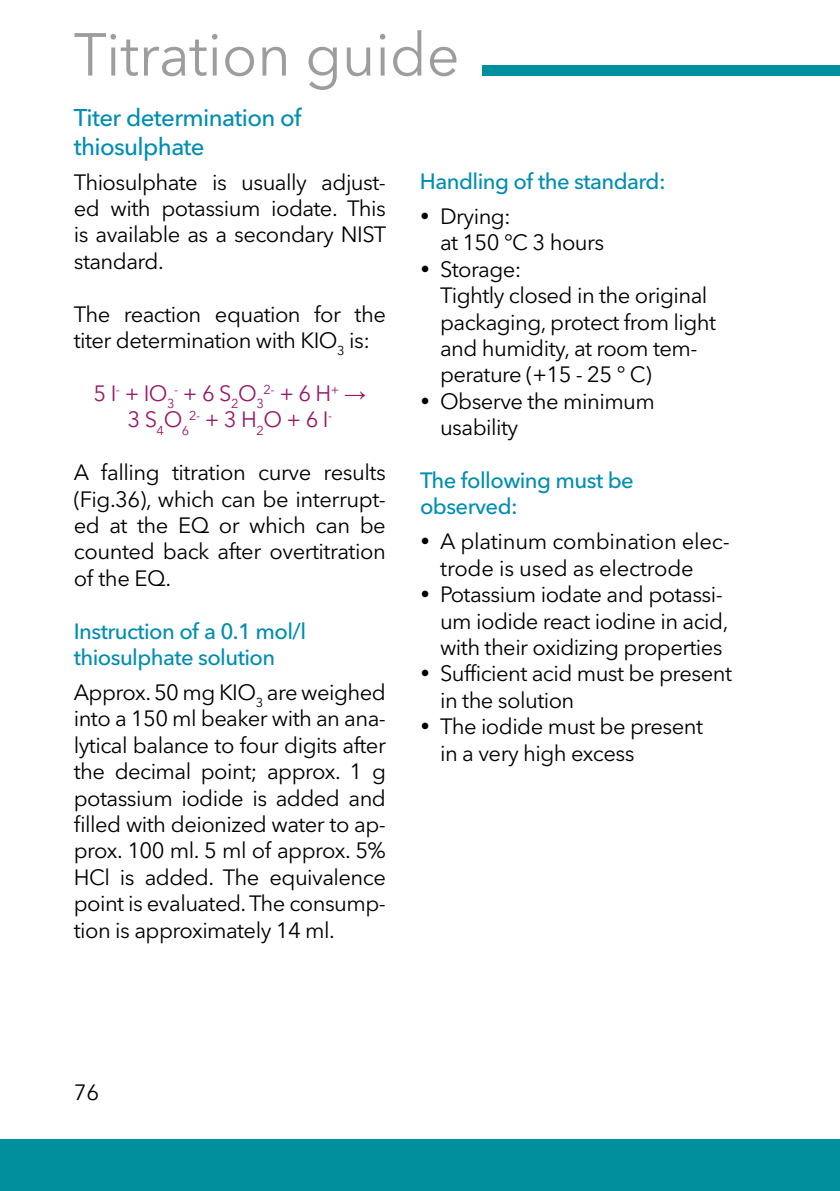
<style>
.page{position:relative;width:840px;height:1191px;background:#fff}
.page>*{position:absolute;margin:0;border:0;box-sizing:border-box;transform-origin:0 0}
.t1{font:60px "Avenir Next LT Pro";color:#9d9d9c;scale:.96 1}
.t2{font:500 24px/28.8px "Avenir Next LT Pro";letter-spacing:-.025em;color:#008db2}
.t3{font:22px/26.4px "Avenir Next LT Pro";letter-spacing:-.025em;color:#000}
.t4{font:500 22px/26.4px "Avenir Next LT Pro";letter-spacing:-.025em;color:#008db2}
.t5{font:22px "Avenir Next LT Pro";color:#981869}
.t6{font:12.8px "Avenir Next LT Pro";color:#981869}
.s1{font-size:22px}
.s2{font-family:"Arial";font-size:22px}
</style>
<div class="page">
<div style="left:0;top:1139px;width:839px;height:52px;background:#008f9d"></div>
<div style="left:482px;top:65px;width:357px;height:11px;background:#008f9d"></div>
<h1 class="t1" style="left:74px;top:19px;width:403px">Titration guide</h1>
<p class="t2" style="left:74px;top:103px;width:229px">Titer determination of thiosulphate</p>
<p class="t3" style="left:74px;top:169px;width:314px;text-align:justify">Thiosulphate is usually adjust&shy;ed with potassium iodate. This is available as a secondary NIST standard.</p>
<p class="t3" style="left:74px;top:301px;width:313px">The reaction equation for the titer determination with KIO<sub>3</sub> is:</p>
<p class="t5" style="left:93px;top:380px;width:172px">5 I<sup>-</sup> + IO<sub>3</sub><sup>-</sup> + 6 S<sub>2</sub>O<sub>3</sub></p>
<p class="t6" style="left:263px;top:381px;width:104px">2- <span class="s1">+ 6 H</span>+ <span class="s2">→</span></p>
<p class="t5" style="left:127px;top:406px;width:206px">3 S<sub>4</sub>O<sub>6</sub><sup>2-</sup> + 3 H<sub>2</sub>O + 6 I<sup>-</sup></p>
<p class="t3" style="left:74px;top:459px;width:313px;text-align:justify">A falling titration curve results (Fig.36), which can be interrupt&shy;ed at the EQ or which can be counted back after overtitration of the EQ.</p>
<p class="t4" style="left:74px;top:617px;width:234px">Instruction of a 0.1 mol/l thiosulphate solution</p>
<p class="t3" style="left:74px;top:679px;width:313px;text-align:justify">Approx. 50 mg KIO<sub>3</sub> are weighed into a 150 ml beaker with an ana&shy;lytical balance to four digits after the decimal point; approx. 1 g potassium iodide is added and filled with deionized water to ap&shy;prox. 100 ml. 5 ml of approx. 5% HCl is added. The equivalence point is evaluated. The consump&shy;tion is approximately 14 ml.</p>
<p class="t4" style="left:420px;top:168px;width:247px">Handling of the standard:</p>
<p class="t3" style="left:440px;top:203px;width:166px;text-indent:-20px">• Drying:<br>at 150 °C 3 hours</p>
<p class="t3" style="left:440px;top:256px;width:277px;text-indent:-20px">• Storage:<br>Tightly closed in the original packaging, protect from light and humidity, at room tem&shy;perature (+15 - 25 ° C)</p>
<p class="t3" style="left:440px;top:388px;width:216px;text-indent:-20px">• Observe the minimum usability</p>
<p class="t4" style="left:420px;top:467px;width:215px">The following must be observed:</p>
<p class="t3" style="left:440px;top:528px;width:291px;text-indent:-20px">• A platinum combination elec&shy;trode is used as electrode</p>
<p class="t3" style="left:440px;top:581px;width:290px;text-indent:-20px">• Potassium iodate and potassi&shy;um iodide react iodine in acid, with their oxidizing properties</p>
<p class="t3" style="left:440px;top:660px;width:293px;text-indent:-20px">• Sufficient acid must be present in the solution</p>
<p class="t3" style="left:440px;top:713px;width:264px;text-indent:-20px">• The iodide must be present in a very high excess</p>
<p class="t3" style="left:74px;top:1079px;width:27px">76</p>
</div>
